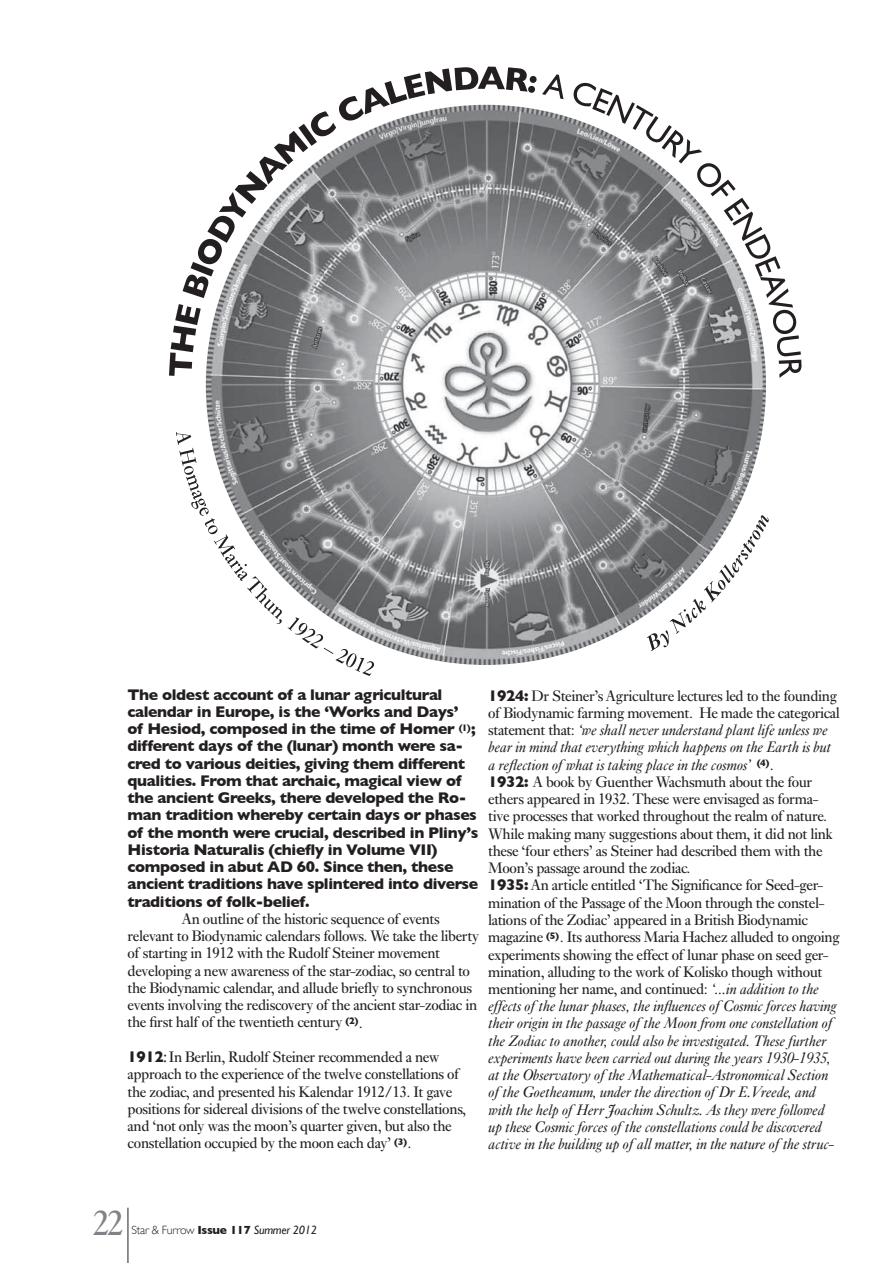
<style>
.page{position:relative;width:893px;height:1263px;background:#fff}
.page>*{position:absolute;margin:0;border:0;box-sizing:border-box;transform-origin:0 0}
.t1{font:36px "Ehrhardt";color:#808285}
.t2{font:15.75px/17.2px "Ehrhardt";letter-spacing:-.025em;color:#231f20}
.t3{font:700 15.75px/17.2px "Gill Sans";letter-spacing:-.025em;color:#231f20}
.t4{font:300 12px "Gill Sans";letter-spacing:-.025em;color:#231f20}
.s1{font-family:"Gill Sans";font-weight:700}
.s2{font-family:"Gill Sans"}
.s3{font-style:italic}
.s4{font-weight:700}
.s5{font-weight:400;font-style:italic}
</style>
<div class="page">
<hr style="left:128px;top:1208px;width:1px;height:55px;background:#231f20">
<img style="left:206px;top:105px;width:560px;height:560px;border-radius:280px">
<svg style="left:169px;top:67px;width:633px;height:311px"></svg>
<svg style="left:176px;top:432px;width:593px;height:244px"></svg>
<p class="t3" style="left:128px;top:686px;width:352px">The oldest account of a lunar agricultural calendar in Europe, is the ‘Works and Days’<br>of H esiod, composed in the time of H omer <sup>(1)</sup>; different days of the (lunar) month were sa&shy;cred to various deities, giving them different qualities. From that archaic, magical view of the ancient Greeks, there developed the Ro&shy;man tradition whereby certain days or phases of the month were crucial, described in Pliny’s Historia Naturalis (chiefly in Volume VII) composed in abut AD 60. Since then, these ancient traditions have splintered into diverse traditions of folk-belief.</p>
<p class="t2" style="left:128px;top:910px;width:353px;text-indent:54px">An outline of the historic sequence of events relevant to Biodynamic calendars follows. We take the liberty of starting in 1912 with the Rudolf Steiner movement developing a new awareness of the star-zodiac, so central to the Biodynamic calendar, and allude briefly to synchronous events involving the rediscovery of the ancient star-zodiac in the first half of the twentieth century <sup>(2)</sup>.</p>
<p class="t2" style="left:128px;top:1048px;width:340px"><span class="s1">1912</span><span class="s2">:</span> In Berlin, Rudolf Steiner recommended a new approach to the experience of the twelve constellations of the zodiac, and presented his Kalendar 1912/13. It gave positions for sidereal divisions of the twelve constellations, and ‘not only was the moon’s quarter given, but also the constellation occupied by the moon each day’ <sup>(3)</sup>.</p>
<p class="t2" style="left:488px;top:687px;width:353px"><span class="s1">1924:</span> Dr Steiner’s Agriculture lectures led to the founding of Biodynamic farming movement. He made the categorical statement that: <span class="s3">‘we shall never understand plant life unless we bear in mind that everything which happens on the Earth is but a reflection of what is taking place in the cosmos’</span> <sup>(4)</sup>.<br><span class="s1">1932:</span> A book by Guenther Wachsmuth about the four ethers appeared in 1932. These were envisaged as forma&shy;tive processes that worked throughout the realm of nature.<br>While making many suggestions about them, it did not link these ‘four ethers’ as Steiner had described them with the Moon’s passage around the zodiac.<br><span class="s1">1935:</span> An article entitled ‘The Significance for Seed-ger&shy;mination of the Passage of the Moon through the constel&shy;lations of the Zodiac’ appeared in a British Biodynamic magazine <sup>(5)</sup>. Its authoress Maria Hachez alluded to ongoing experiments showing the effect of lunar phase on seed ger&shy;mination, alluding to the work of Kolisko though without mentioning her name, and continued: <span class="s3">‘...in addition to the effects of the lunar phases, the influences of Cosmic forces having their origin in the passage of the Moon from one constellation of the Zodiac to another, could also be investigated. These further experiments have been carried out during the years 1930-1935, at the Observatory of the Mathematical-Astronomical Section of the Goetheanum, under the direction of Dr E.Vreede, and with the help of Herr Joachim Schultz. As they were followed up these Cosmic forces of the constellations could be discovered active in the building up of all matter, in the nature of the struc-</span></p>
<h1 class="t1" style="left:93px;top:1201px;width:33px">22</h1>
<p class="t4" style="left:132px;top:1223px;width:187px">Star &amp; Furrow <span class="s4">Issue 117</span> <span class="s5">Summer 2012</span></p>
</div>
